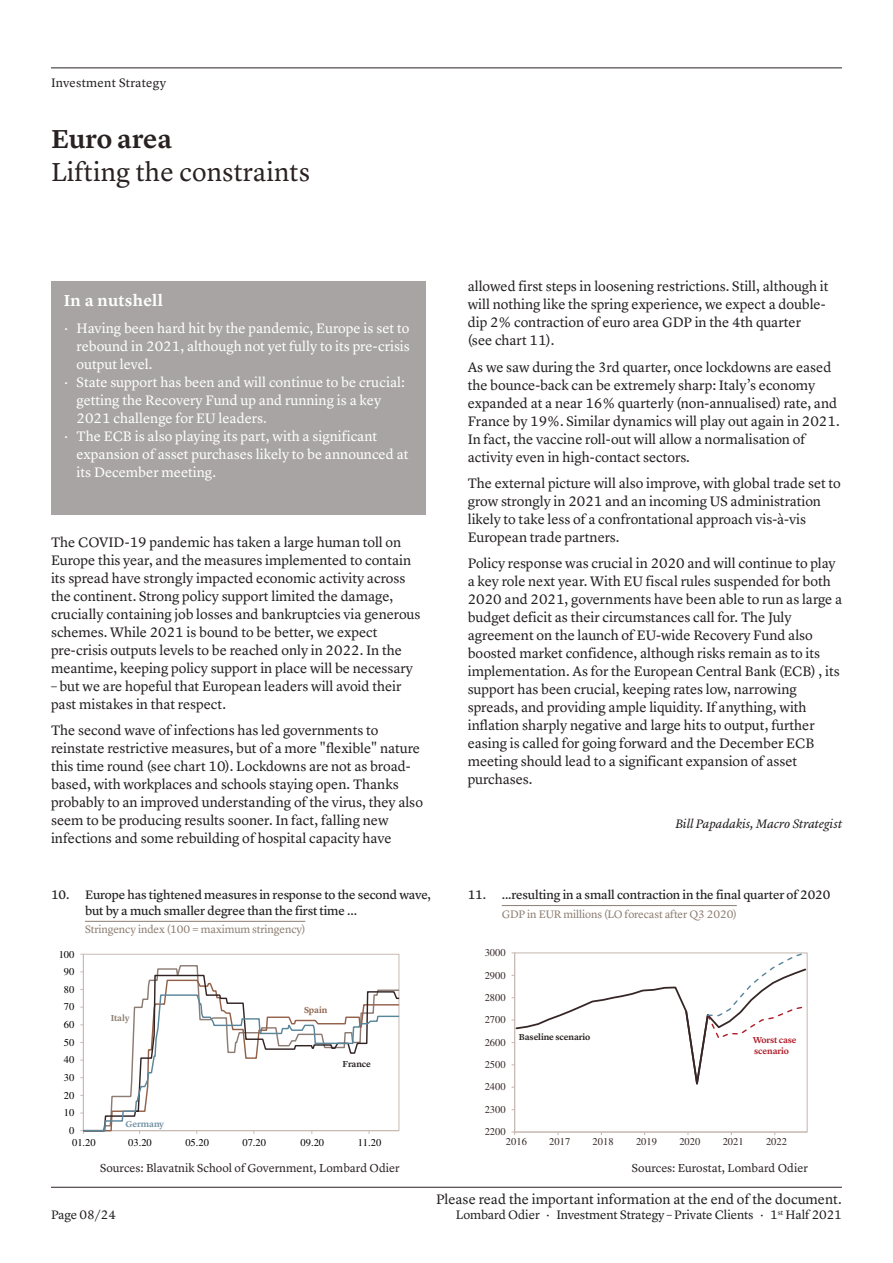
<style>
.page{position:relative;width:893px;height:1263px;background:#fff}
.page>*{position:absolute;margin:0;border:0;box-sizing:border-box;transform-origin:0 0}
.t1{font:27px "Lyon Text";letter-spacing:.005em;color:#2a2222}
.t2{font:600 27px "Lyon Text";letter-spacing:-.01em;color:#2a2222}
.t3{font:600 16.5px "Lyon Text";letter-spacing:.025em;color:#fff}
.t4{font:14.25px/18px "Lyon Text";letter-spacing:-.005em;color:#231f20}
.t5{font:14.25px "Lyon Text";color:#fff}
.t6{font:12.75px/15.8px "Lyon Text Regular No.2";letter-spacing:-.01em;color:#231f20}
.t7{font:12.75px "Lyon Text";letter-spacing:-.01em;color:#231f20}
.t8{font:italic 12.75px "Lyon Text";letter-spacing:-.005em;color:#231f20}
.t9{font:12.75px "Lyon Text";letter-spacing:.02em;color:#231f20}
.t10{font:12px "Lyon Text";color:#2a2222}
.t11{font:11.25px "Lyon Text";letter-spacing:-.01em;color:#8c7d71}
.t12{font:10.5px "Times LT Std";color:#362726}
.t13{font:10.5px "Times LT Std";color:#000001}
.t14{font:600 9px "Lyon Text";letter-spacing:-.01em;color:#2a2222}
.t15{font:600 9px/10.8px "Lyon Text";letter-spacing:-.01em;color:#af1e2a}
.t16{font:600 9px "Lyon Text";letter-spacing:-.01em;color:#7292a5}
.t17{font:600 9px "Lyon Text";letter-spacing:-.015em;color:#8d644c}
.t18{font:600 9px "Lyon Text";letter-spacing:-.015em;color:#8c7d71}
</style>
<div class="page">
<hr style="left:83px;top:954px;width:1px;height:177px;background:#c8bbb4">
<svg style="left:147px;top:974px;width:253px;height:15px"></svg>
<svg style="left:80px;top:989px;width:320px;height:145px"></svg>
<hr style="left:514px;top:953px;width:1px;height:179px;background:#c8bbb4">
<hr style="left:515px;top:1131px;width:292px;height:1px;background:#c8bbb4">
<svg style="left:512px;top:952px;width:296px;height:143px"></svg>
<hr style="left:502px;top:905px;width:235px;height:1px;background:#8c7d71">
<hr style="left:85px;top:921px;width:220px;height:1px;background:#8c7d71">
<hr style="left:51px;top:1187px;width:791px;height:1px;background:#2a2222">
<hr style="left:51px;top:68px;width:791px;height:1px;background:#2a2222">
<div style="left:51px;top:281px;width:374px;height:233px;background:#a8a4a4"></div>
<p class="t9" style="left:51px;top:73px;width:117px">Investment Strategy</p>
<h1 class="t2" style="left:51px;top:118px;width:123px">Euro area</h1>
<h1 class="t1" style="left:51px;top:151px;width:260px">Lifting the constraints</h1>
<p class="t3" style="left:64px;top:288px;width:101px">In a nutshell</p>
<p class="t5" style="left:64px;top:317px;width:347px">· Having been hard hit by the pandemic, Europe is set to</p>
<p class="t5" style="left:77px;top:335px;width:335px">rebound in 2021, although not yet fully to its pre-crisis</p>
<p class="t5" style="left:77px;top:353px;width:78px">output level.</p>
<p class="t5" style="left:64px;top:371px;width:342px">· State support has been and will continue to be crucial:</p>
<p class="t5" style="left:77px;top:389px;width:306px">getting the Recovery Fund up and running is a key</p>
<p class="t5" style="left:77px;top:407px;width:192px">2021 challenge for EU leaders.</p>
<p class="t5" style="left:64px;top:425px;width:315px">· The ECB is also playing its part, with a significant</p>
<p class="t5" style="left:77px;top:443px;width:333px">expansion of asset purchases likely to be announced at</p>
<p class="t5" style="left:77px;top:461px;width:141px">its December meeting.</p>
<p class="t4" style="left:51px;top:532px;width:371px">The COVID-19 pandemic has taken a large human toll on Europe this year, and the measures implemented to contain its spread have strongly impacted economic activity across the continent. Strong policy support limited the damage, crucially containing job losses and bankruptcies via generous schemes. While 2021 is bound to be better, we expect pre-crisis outputs levels to be reached only in 2022. In the meantime, keeping policy support in place will be necessary</p>
<p class="t4" style="left:51px;top:676px;width:352px">– but we are hopeful that European leaders will avoid their past mistakes in that respect.</p>
<p class="t4" style="left:51px;top:720px;width:373px">The second wave of infections has led governments to reinstate restrictive measures, but of a more "flexible" nature this time round (see chart 10). Lockdowns are not as broad&shy;based, with workplaces and schools staying open. Thanks probably to an improved understanding of the virus, they also seem to be producing results sooner. In fact, falling new infections and some rebuilding of hospital capacity have</p>
<p class="t6" style="left:85px;top:886px;width:347px;text-indent:-34px">10. Europe has tightened measures in response to the second wave, but by a much smaller degree than the first time ...</p>
<p class="t11" style="left:85px;top:921px;width:222px">Stringency index (100 = maximum stringency)</p>
<p class="t13" style="left:59px;top:948px;width:17px">100</p>
<p class="t13" style="left:64px;top:966px;width:12px">90</p>
<p class="t13" style="left:64px;top:983px;width:12px">80</p>
<p class="t13" style="left:64px;top:1001px;width:12px">70</p>
<p class="t13" style="left:64px;top:1019px;width:12px">60</p>
<p class="t13" style="left:64px;top:1036px;width:12px">50</p>
<p class="t13" style="left:64px;top:1054px;width:12px">40</p>
<p class="t13" style="left:64px;top:1071px;width:12px">30</p>
<p class="t13" style="left:64px;top:1089px;width:12px">20</p>
<p class="t13" style="left:64px;top:1107px;width:12px">10</p>
<p class="t13" style="left:69px;top:1124px;width:7px">0</p>
<p class="t18" style="left:111px;top:1011px;width:20px">Italy</p>
<p class="t16" style="left:126px;top:1117px;width:40px">Germany</p>
<p class="t17" style="left:304px;top:1003px;width:25px">Spain</p>
<p class="t14" style="left:343px;top:1057px;width:30px">France</p>
<p class="t13" style="left:72px;top:1137px;width:25px">01.20</p>
<p class="t13" style="left:128px;top:1137px;width:25px">03.20</p>
<p class="t13" style="left:185px;top:1137px;width:25px">05.20</p>
<p class="t13" style="left:243px;top:1137px;width:25px">07.20</p>
<p class="t13" style="left:301px;top:1137px;width:25px">09.20</p>
<p class="t13" style="left:358px;top:1137px;width:25px">11.20</p>
<p class="t10" style="left:100px;top:1158px;width:301px">Sources: Blavatnik School of Government, Lombard Odier</p>
<p class="t4" style="left:468px;top:277px;width:362px">allowed first steps in loosening restrictions. Still, although it will nothing like the spring experience, we expect a double&shy;dip 2% contraction of euro area GDP in the 4th quarter (see chart 11).</p>
<p class="t4" style="left:468px;top:357px;width:373px">As we saw during the 3rd quarter, once lockdowns are eased the bounce-back can be extremely sharp: Italy’s economy expanded at a near 16% quarterly (non-annualised) rate, and France by 19%. Similar dynamics will play out again in 2021.<br>In fact, the vaccine roll-out will allow a normalisation of activity even in high-contact sectors.</p>
<p class="t4" style="left:468px;top:473px;width:375px">The external picture will also improve, with global trade set to grow strongly in 2021 and an incoming US administration likely to take less of a confrontational approach vis-à-vis European trade partners.</p>
<p class="t4" style="left:468px;top:553px;width:376px">Policy response was crucial in 2020 and will continue to play a key role next year. With EU fiscal rules suspended for both 2020 and 2021, governments have been able to run as large a budget deficit as their circumstances call for. The July agreement on the launch of EU-wide Recovery Fund also boosted market confidence, although risks remain as to its implementation. As for the European Central Bank (ECB) , its support has been crucial, keeping rates low, narrowing spreads, and providing ample liquidity. If anything, with inflation sharply negative and large hits to output, further easing is called for going forward and the December ECB meeting should lead to a significant expansion of asset purchases.</p>
<p class="t8" style="left:676px;top:814px;width:168px">Bill Papadakis, Macro Strategist</p>
<p class="t6" style="left:468px;top:886px;width:364px">11. ...resulting in a small contraction in the final quarter of 2020</p>
<p class="t11" style="left:502px;top:905px;width:236px">GDP in EUR millions (LO forecast after Q3 2020)</p>
<p class="t12" style="left:485px;top:947px;width:23px">3000</p>
<p class="t12" style="left:485px;top:969px;width:23px">2900</p>
<p class="t12" style="left:485px;top:991px;width:23px">2800</p>
<p class="t12" style="left:485px;top:1014px;width:23px">2700</p>
<p class="t12" style="left:485px;top:1036px;width:23px">2600</p>
<p class="t12" style="left:485px;top:1058px;width:23px">2500</p>
<p class="t12" style="left:485px;top:1081px;width:23px">2400</p>
<p class="t12" style="left:485px;top:1103px;width:23px">2300</p>
<p class="t12" style="left:485px;top:1126px;width:23px">2200</p>
<p class="t14" style="left:519px;top:1030px;width:73px">Baseline scenario</p>
<p class="t15" style="left:753px;top:1034px;width:46px">Worst case scenario</p>
<p class="t12" style="left:506px;top:1136px;width:23px">2016</p>
<p class="t12" style="left:549px;top:1136px;width:23px">2017</p>
<p class="t12" style="left:593px;top:1136px;width:23px">2018</p>
<p class="t12" style="left:636px;top:1136px;width:23px">2019</p>
<p class="t12" style="left:679px;top:1136px;width:23px">2020</p>
<p class="t12" style="left:723px;top:1136px;width:23px">2021</p>
<p class="t12" style="left:766px;top:1136px;width:23px">2022</p>
<p class="t10" style="left:632px;top:1158px;width:178px">Sources: Eurostat, Lombard Odier</p>
<p class="t7" style="left:51px;top:1205px;width:67px">Page 08/24</p>
<p class="t4" style="left:436px;top:1189px;width:407px">Please read the important information at the end of the document.</p>
<p class="t7" style="left:456px;top:1205px;width:388px">Lombard Odier · Investment Strategy – Private Clients · 1<sup>st</sup> Half 2021</p>
</div>
